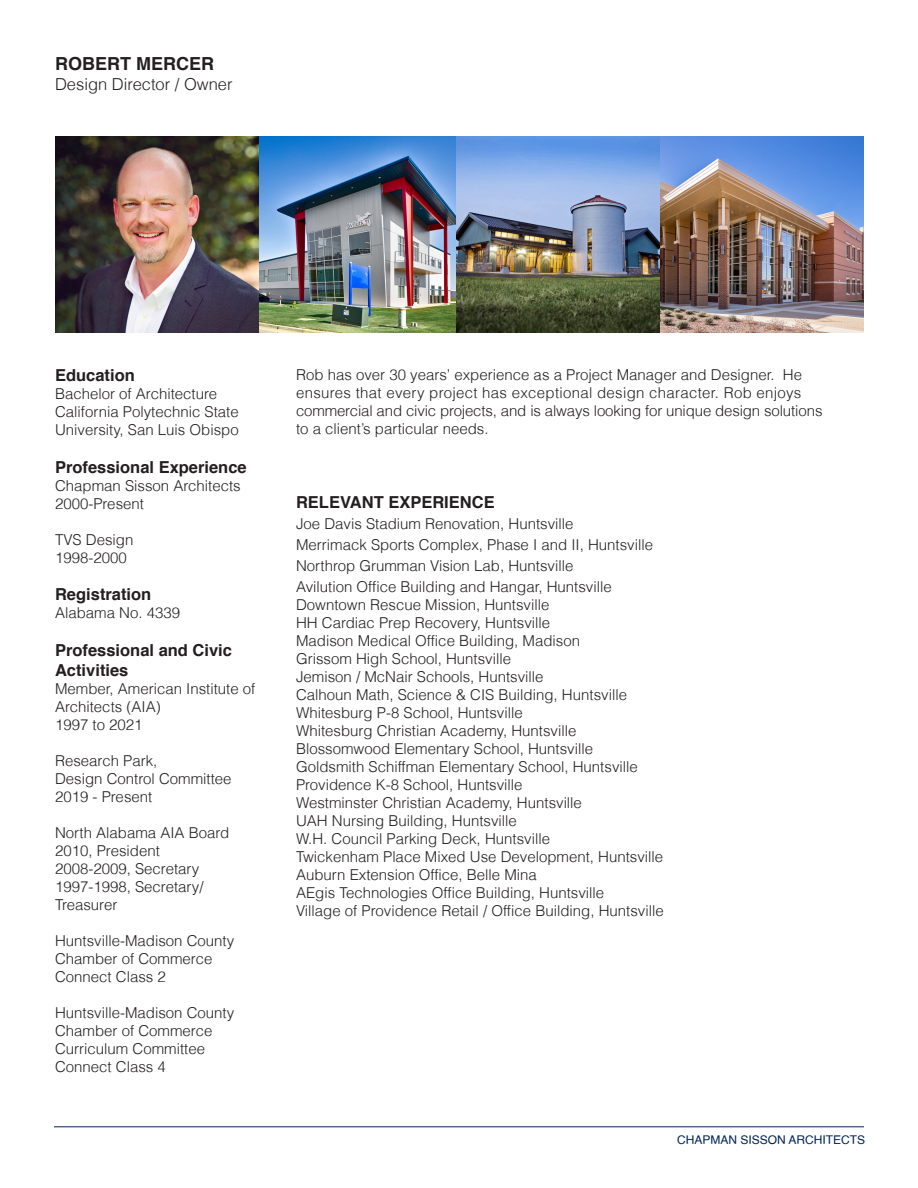
<style>
.page{position:relative;width:918px;height:1188px;background:#fff}
.page>*{position:absolute;margin:0;border:0;box-sizing:border-box;transform-origin:0 0}
.t1{font:700 18px "Helvetica";color:#231f20}
.t2{font:700 16.5px/19.8px "Helvetica";color:#231f20}
.t3{font:300 16.5px "Helvetica";color:#231f20}
.t4{font:300 15px/18px "Helvetica";color:#231f20}
.t5{font:12px "Helvetica";color:#002553}
</style>
<div class="page">
<img style="left:55px;top:136px;width:402px;height:197px">
<img style="left:457px;top:136px;width:407px;height:197px">
<hr style="left:54px;top:1126px;width:810px;height:1px;background:#002553">
<p class="t1" style="left:55px;top:49px;width:160px">ROBERT MERCER</p>
<p class="t3" style="left:55px;top:73px;width:179px">Design Director / Owner</p>
<p class="t2" style="left:55px;top:365px;width:81px">Education</p>
<p class="t4" style="left:55px;top:384px;width:164px">Bachelor of Architecture</p>
<p class="t4" style="left:55px;top:402px;width:185px">California Polytechnic State</p>
<p class="t4" style="left:55px;top:420px;width:185px">University, San Luis Obispo</p>
<p class="t2" style="left:55px;top:457px;width:193px">Professional Experience</p>
<p class="t4" style="left:55px;top:476px;width:187px">Chapman Sisson Architects</p>
<p class="t4" style="left:55px;top:494px;width:90px">2000-Present</p>
<p class="t4" style="left:55px;top:530px;width:80px">TVS Design</p>
<p class="t4" style="left:55px;top:548px;width:73px">1998-2000</p>
<p class="t2" style="left:55px;top:585px;width:98px">Registration</p>
<p class="t4" style="left:55px;top:604px;width:127px">Alabama No. 4339</p>
<p class="t2" style="left:55px;top:641px;width:178px">Professional and Civic<br>Activities</p>
<p class="t4" style="left:55px;top:679px;width:202px">Member, American Institute of<br>Architects (AIA)</p>
<p class="t4" style="left:55px;top:715px;width:89px">1997 to 2021</p>
<p class="t4" style="left:55px;top:751px;width:104px">Research Park,</p>
<p class="t4" style="left:55px;top:769px;width:178px">Design Control Committee</p>
<p class="t4" style="left:55px;top:787px;width:99px">2019 - Present</p>
<p class="t4" style="left:55px;top:823px;width:176px">North Alabama AIA Board</p>
<p class="t4" style="left:55px;top:841px;width:106px">2010, President</p>
<p class="t4" style="left:55px;top:859px;width:146px">2008-2009, Secretary</p>
<p class="t4" style="left:55px;top:877px;width:150px">1997-1998, Secretary/</p>
<p class="t4" style="left:55px;top:895px;width:64px">Treasurer</p>
<p class="t4" style="left:55px;top:931px;width:181px">Huntsville-Madison County<br>Chamber of Commerce</p>
<p class="t4" style="left:55px;top:967px;width:112px">Connect Class 2</p>
<p class="t4" style="left:55px;top:1003px;width:181px">Huntsville-Madison County</p>
<p class="t4" style="left:55px;top:1021px;width:159px">Chamber of Commerce</p>
<p class="t4" style="left:55px;top:1039px;width:152px">Curriculum Committee</p>
<p class="t4" style="left:55px;top:1057px;width:112px">Connect Class 4</p>
<p class="t4" style="left:296px;top:365px;width:528px">Rob has over 30 years’ experience as a Project Manager and Designer. He ensures that every project has exceptional design character. Rob enjoys commercial and civic projects, and is always looking for unique design solutions to a client’s particular needs.</p>
<p class="t2" style="left:296px;top:493px;width:200px">RELEVANT EXPERIENCE</p>
<p class="t4" style="left:296px;top:515px;width:279px">Joe Davis Stadium Renovation, Huntsville</p>
<p class="t4" style="left:296px;top:536px;width:359px">Merrimack Sports Complex, Phase I and II, Huntsville</p>
<p class="t4" style="left:296px;top:557px;width:279px">Northrop Grumman Vision Lab, Huntsville</p>
<p class="t4" style="left:296px;top:578px;width:317px">Avilution Office Building and Hangar, Huntsville</p>
<p class="t4" style="left:296px;top:596px;width:255px">Downtown Rescue Mission, Huntsville</p>
<p class="t4" style="left:296px;top:614px;width:256px">HH Cardiac Prep Recovery, Huntsville</p>
<p class="t4" style="left:296px;top:632px;width:285px">Madison Medical Office Building, Madison</p>
<p class="t4" style="left:296px;top:650px;width:217px">Grissom High School, Huntsville</p>
<p class="t4" style="left:296px;top:668px;width:249px">Jemison / McNair Schools, Huntsville</p>
<p class="t4" style="left:296px;top:686px;width:332px">Calhoun Math, Science &amp; CIS Building, Huntsville</p>
<p class="t4" style="left:296px;top:704px;width:228px">Whitesburg P-8 School, Huntsville</p>
<p class="t4" style="left:296px;top:722px;width:282px">Whitesburg Christian Academy, Huntsville</p>
<p class="t4" style="left:296px;top:740px;width:299px">Blossomwood Elementary School, Huntsville</p>
<p class="t4" style="left:296px;top:758px;width:343px">Goldsmith Schiffman Elementary School, Huntsville</p>
<p class="t4" style="left:296px;top:776px;width:228px">Providence K-8 School, Huntsville</p>
<p class="t4" style="left:296px;top:794px;width:287px">Westminster Christian Academy, Huntsville</p>
<p class="t4" style="left:296px;top:812px;width:222px">UAH Nursing Building, Huntsville</p>
<p class="t4" style="left:296px;top:830px;width:255px">W.H. Council Parking Deck, Huntsville</p>
<p class="t4" style="left:296px;top:848px;width:369px">Twickenham Place Mixed Use Development, Huntsville</p>
<p class="t4" style="left:296px;top:866px;width:242px">Auburn Extension Office, Belle Mina</p>
<p class="t4" style="left:296px;top:884px;width:310px">AEgis Technologies Office Building, Huntsville</p>
<p class="t4" style="left:296px;top:902px;width:369px">Village of Providence Retail / Office Building, Huntsville</p>
<p class="t5" style="left:677px;top:1131px;width:190px">CHAPMAN SISSON ARCHITECTS</p>
</div>
